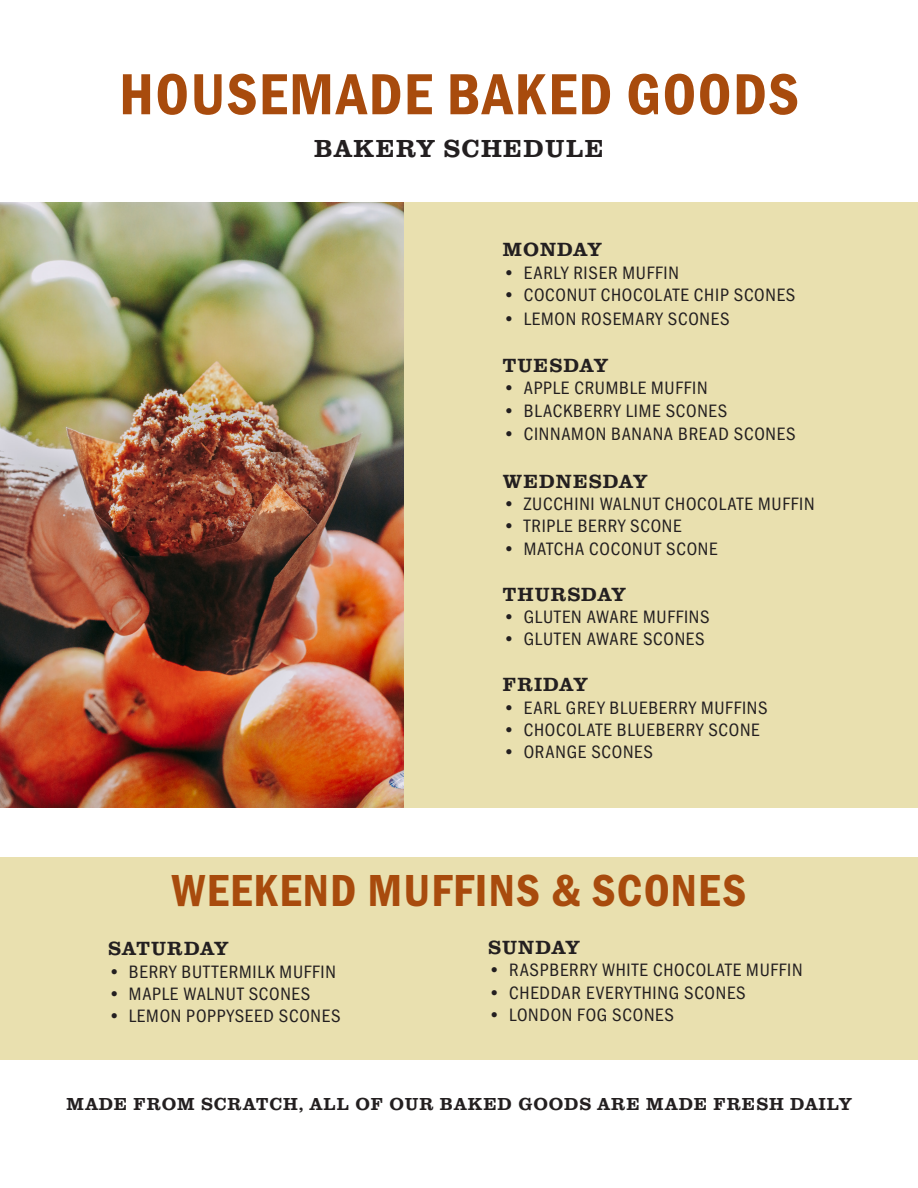
<style>
.page{position:relative;width:918px;height:1188px;background:#fff}
.page>*{position:absolute;margin:0;border:0;box-sizing:border-box;transform-origin:0 0}
.t1{font:60px "Franklin Gothic URW Con Dem";letter-spacing:.025em;color:#a84b0d}
.t2{font:46.5px "Franklin Gothic URW Con Dem";letter-spacing:.025em;color:#a84b0d}
.t3{font:500 25.5px "Clarendon URW";letter-spacing:.05em;color:#231f20}
.t4{font:500 19.8px "Clarendon URW";letter-spacing:.05em;color:#231f20}
.t5{font:18.6px "Franklin Gothic URW Cond";letter-spacing:.04em;color:#231f20}
.t6{font:500 18px "Clarendon URW";letter-spacing:.05em;color:#231f20}
</style>
<div class="page">
<div style="left:0;top:202px;width:918px;height:606px;background:#e9e0af"></div>
<img style="left:0;top:202px;width:403px;height:606px">
<div style="left:0;top:857px;width:918px;height:203px;background:#e9e0af"></div>
<p class="t1" style="left:119px;top:54px;width:681px">HOUSEMADE BAKED GOODS</p>
<p class="t3" style="left:314px;top:130px;width:291px">BAKERY SCHEDULE</p>
<p class="t4" style="left:503px;top:235px;width:100px">MONDAY</p>
<p class="t5" style="left:503px;top:259px;width:177px">• EARLY RISER MUFFIN</p>
<p class="t5" style="left:503px;top:281px;width:294px">• COCONUT CHOCOLATE CHIP SCONES</p>
<p class="t5" style="left:503px;top:305px;width:228px">• LEMON ROSEMARY SCONES</p>
<p class="t4" style="left:503px;top:351px;width:107px">TUESDAY</p>
<p class="t5" style="left:503px;top:375px;width:206px">• APPLE CRUMBLE MUFFIN</p>
<p class="t5" style="left:503px;top:397px;width:226px">• BLACKBERRY LIME SCONES</p>
<p class="t5" style="left:503px;top:421px;width:294px">• CINNAMON BANANA BREAD SCONES</p>
<p class="t4" style="left:503px;top:467px;width:146px">WEDNESDAY</p>
<p class="t5" style="left:503px;top:491px;width:313px">• ZUCCHINI WALNUT CHOCOLATE MUFFIN</p>
<p class="t5" style="left:503px;top:513px;width:180px">• TRIPLE BERRY SCONE</p>
<p class="t5" style="left:503px;top:535px;width:216px">• MATCHA COCONUT SCONE</p>
<p class="t4" style="left:503px;top:580px;width:124px">THURSDAY</p>
<p class="t5" style="left:503px;top:604px;width:208px">• GLUTEN AWARE MUFFINS</p>
<p class="t5" style="left:503px;top:626px;width:203px">• GLUTEN AWARE SCONES</p>
<p class="t4" style="left:503px;top:670px;width:86px">FRIDAY</p>
<p class="t5" style="left:503px;top:694px;width:266px">• EARL GREY BLUEBERRY MUFFINS</p>
<p class="t5" style="left:503px;top:717px;width:258px">• CHOCOLATE BLUEBERRY SCONE</p>
<p class="t5" style="left:503px;top:739px;width:152px">• ORANGE SCONES</p>
<p class="t2" style="left:172px;top:860px;width:576px">WEEKEND MUFFINS &amp; SCONES</p>
<p class="t4" style="left:488px;top:933px;width:93px">SUNDAY</p>
<p class="t5" style="left:488px;top:957px;width:316px">• RASPBERRY WHITE CHOCOLATE MUFFIN</p>
<p class="t5" style="left:488px;top:979px;width:259px">• CHEDDAR EVERYTHING SCONES</p>
<p class="t5" style="left:488px;top:1002px;width:187px">• LONDON FOG SCONES</p>
<p class="t4" style="left:108px;top:934px;width:122px">SATURDAY</p>
<p class="t5" style="left:108px;top:958px;width:229px">• BERRY BUTTERMILK MUFFIN</p>
<p class="t5" style="left:108px;top:980px;width:204px">• MAPLE WALNUT SCONES</p>
<p class="t5" style="left:108px;top:1003px;width:234px">• LEMON POPPYSEED SCONES</p>
<p class="t6" style="left:66px;top:1091px;width:787px">MADE FROM SCRATCH, ALL OF OUR BAKED GOODS ARE MADE FRESH DAILY</p>
</div>
